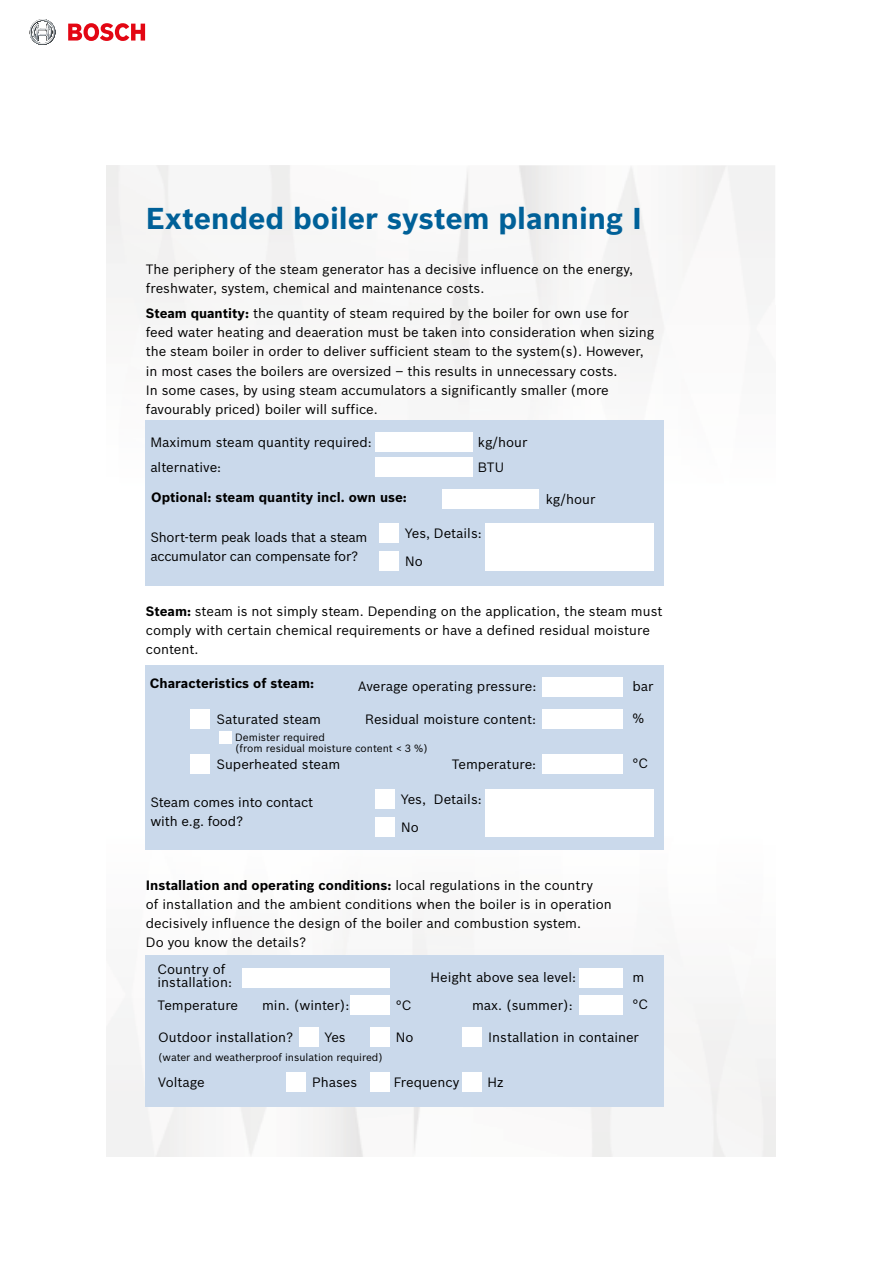
<style>
.page{position:relative;width:893px;height:1263px;background:#fff}
.page>*{position:absolute;margin:0;border:0;box-sizing:border-box;transform-origin:0 0}
.t1{font:700 29.55px "Bosch Sans";color:#006098}
.t2{font:13.35px/19.2px "Bosch Sans";color:#000}
.t3{font:700 13.35px "Bosch Sans";color:#000}
.t4{font:13.35px/19.2px "Bosch Sans";letter-spacing:-.02em;color:#000}
.t5{font:10.35px/11.9px "Bosch Sans";color:#000}
.s1{font-weight:700}
</style>
<div class="page">
<div style="left:146px;top:421px;width:518px;height:165px;background:#cad9eb"></div>
<div style="left:146px;top:665px;width:518px;height:184px;background:#cad9eb"></div>
<div style="left:376px;top:432px;width:97px;height:20px;background:#fff"></div>
<div style="left:442px;top:489px;width:97px;height:20px;background:#fff"></div>
<div style="left:376px;top:457px;width:97px;height:20px;background:#fff"></div>
<div style="left:485px;top:523px;width:168px;height:48px;background:#fff"></div>
<div style="left:379px;top:523px;width:20px;height:20px;background:#fff"></div>
<div style="left:379px;top:551px;width:20px;height:20px;background:#fff"></div>
<div style="left:485px;top:789px;width:168px;height:48px;background:#fff"></div>
<div style="left:375px;top:789px;width:20px;height:20px;background:#fff"></div>
<div style="left:375px;top:818px;width:20px;height:19px;background:#fff"></div>
<div style="left:190px;top:709px;width:20px;height:20px;background:#fff"></div>
<div style="left:542px;top:709px;width:81px;height:20px;background:#fff"></div>
<div style="left:542px;top:678px;width:81px;height:19px;background:#fff"></div>
<div style="left:220px;top:731px;width:12px;height:13px;background:#fff"></div>
<div style="left:190px;top:754px;width:20px;height:19px;background:#fff"></div>
<div style="left:542px;top:754px;width:81px;height:19px;background:#fff"></div>
<div style="left:146px;top:955px;width:518px;height:151px;background:#cad9eb"></div>
<div style="left:350px;top:995px;width:40px;height:20px;background:#fff"></div>
<div style="left:579px;top:995px;width:44px;height:20px;background:#fff"></div>
<div style="left:579px;top:968px;width:44px;height:20px;background:#fff"></div>
<div style="left:242px;top:968px;width:148px;height:20px;background:#fff"></div>
<div style="left:299px;top:1027px;width:19px;height:20px;background:#fff"></div>
<div style="left:370px;top:1027px;width:20px;height:20px;background:#fff"></div>
<div style="left:462px;top:1027px;width:20px;height:20px;background:#fff"></div>
<div style="left:286px;top:1072px;width:20px;height:20px;background:#fff"></div>
<div style="left:370px;top:1072px;width:20px;height:20px;background:#fff"></div>
<div style="left:462px;top:1072px;width:20px;height:20px;background:#fff"></div>
<svg style="left:30px;top:19px;width:26px;height:26px"></svg>
<svg style="left:68px;top:23px;width:77px;height:18px"></svg>
<h1 class="t1" style="left:146px;top:196px;width:498px">Extended boiler system planning I</h1>
<p class="t2" style="left:146px;top:258px;width:489px">The periphery of the steam generator has a decisive influence on the energy, freshwater, system, chemical and maintenance costs.</p>
<p class="t2" style="left:146px;top:303px;width:510px"><span class="s1">Steam quantity:</span> the quantity of steam required by the boiler for own use for feed water heating and deaeration must be taken into consideration when sizing the steam boiler in order to deliver sufficient steam to the system(s). However, in most cases the boilers are oversized – this results in unnecessary costs.<br>In some cases, by using steam accumulators a significantly smaller (more favourably priced) boiler will suffice.</p>
<p class="t2" style="left:150px;top:432px;width:223px">Maximum steam quantity required:</p>
<p class="t2" style="left:478px;top:432px;width:51px">kg/hour</p>
<p class="t2" style="left:150px;top:456px;width:72px">alternative:</p>
<p class="t2" style="left:478px;top:456px;width:28px">BTU</p>
<p class="t3" style="left:151px;top:487px;width:257px">Optional: steam quantity incl. own use:</p>
<p class="t2" style="left:546px;top:488px;width:51px">kg/hour</p>
<p class="t4" style="left:150px;top:526px;width:219px">Short-term peak loads that a steam accumulator can compensate for?</p>
<p class="t2" style="left:405px;top:518px;width:78px;line-height:28px">Yes, Details:<br>No</p>
<p class="t2" style="left:146px;top:600px;width:518px"><span class="s1">Steam:</span> steam is not simply steam. Depending on the application, the steam must comply with certain chemical requirements or have a defined residual moisture content.</p>
<p class="t3" style="left:150px;top:673px;width:166px">Characteristics of steam:</p>
<p class="t2" style="left:358px;top:676px;width:180px">Average operating pressure:</p>
<p class="t2" style="left:632px;top:676px;width:23px">bar</p>
<p class="t2" style="left:632px;top:708px;width:13px">%</p>
<p class="t5" style="left:235px;top:730px;width:194px">Demister required<br>(from residual moisture content &lt; 3 %)</p>
<p class="t2" style="left:216px;top:753px;width:125px">Superheated steam</p>
<p class="t2" style="left:452px;top:753px;width:86px">Temperature:</p>
<p class="t2" style="left:632px;top:753px;width:17px">°C</p>
<p class="t2" style="left:216px;top:708px;width:106px">Saturated steam</p>
<p class="t2" style="left:365px;top:708px;width:173px">Residual moisture content:</p>
<p class="t2" style="left:150px;top:791px;width:164px">Steam comes into contact with e.g. food?</p>
<p class="t2" style="left:401px;top:784px;width:82px;line-height:28px">Yes, Details:<br>No</p>
<p class="t2" style="left:146px;top:874px;width:468px"><span class="s1">Installation and operating conditions:</span> local regulations in the country<br>of installation and the ambient conditions when the boiler is in operation decisively influence the design of the boiler and combustion system.<br>Do you know the details?</p>
<p class="t2" style="left:158px;top:961px;width:76px;line-height:13.4px">Country of installation:</p>
<p class="t2" style="left:158px;top:994px;width:82px">Temperature</p>
<p class="t2" style="left:262px;top:994px;width:89px">min. (winter):</p>
<p class="t2" style="left:396px;top:994px;width:17px">°C</p>
<p class="t2" style="left:431px;top:966px;width:147px">Height above sea level:</p>
<p class="t2" style="left:632px;top:962px;width:17px;line-height:27.6px">m °C</p>
<p class="t2" style="left:472px;top:994px;width:102px">max. (summer):</p>
<p class="t2" style="left:158px;top:1026px;width:137px">Outdoor installation?</p>
<p class="t2" style="left:325px;top:1026px;width:22px">Yes</p>
<p class="t2" style="left:396px;top:1026px;width:19px">No</p>
<p class="t2" style="left:488px;top:1026px;width:152px">Installation in container</p>
<p class="t5" style="left:158px;top:1050px;width:226px">(water and weatherproof insulation required)</p>
<p class="t2" style="left:158px;top:1071px;width:48px">Voltage</p>
<p class="t2" style="left:312px;top:1071px;width:47px">Phases</p>
<p class="t2" style="left:394px;top:1071px;width:67px">Frequency</p>
<p class="t2" style="left:488px;top:1071px;width:17px">Hz</p>
</div>
